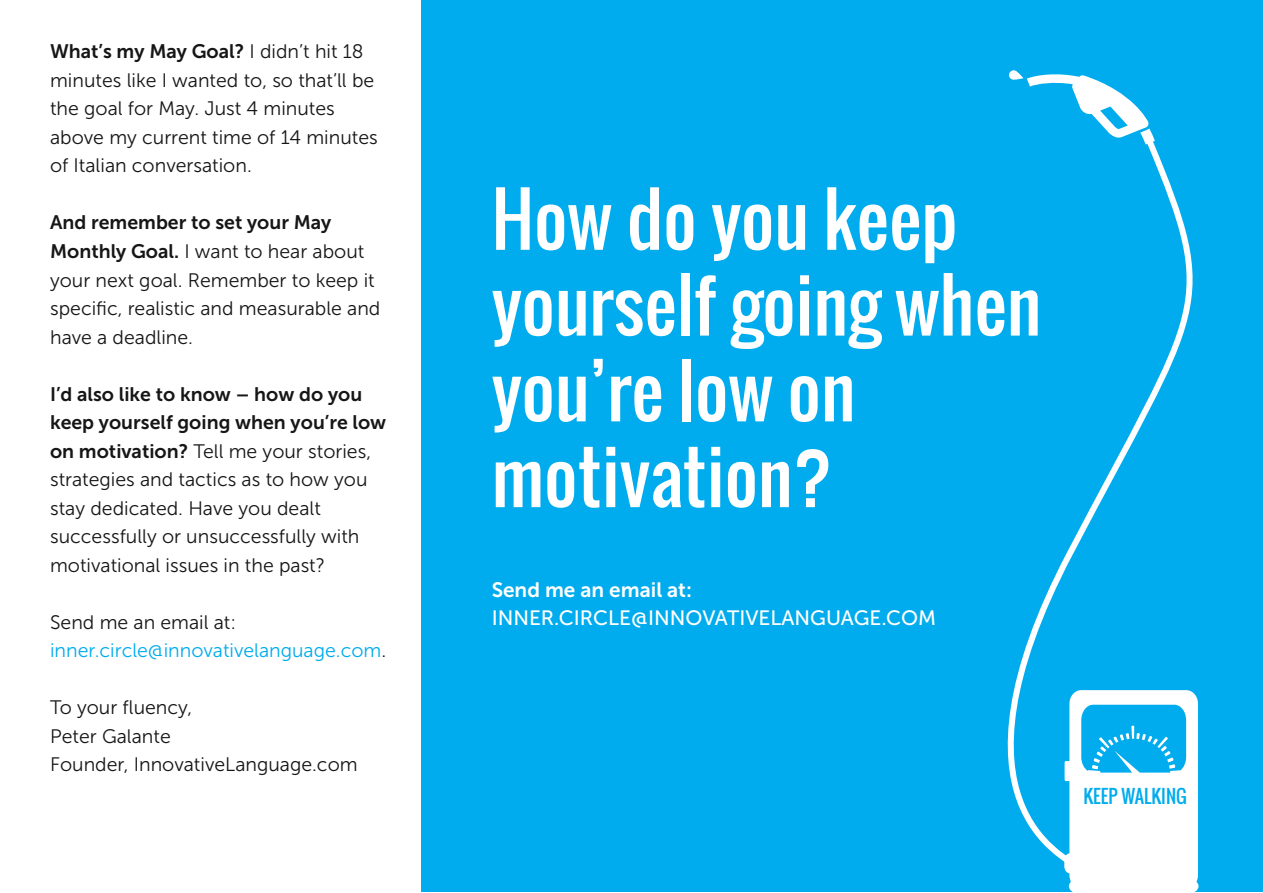
<style>
.page{position:relative;width:1263px;height:893px;background:#fff}
.page>*{position:absolute;margin:0;border:0;box-sizing:border-box;transform-origin:0 0}
.t1{font:71.4px/85.8px "Oswald";color:#fff}
.t2{font:20.7px "Museo Sans 500";color:#fff}
.t3{font:20.7px "Museo Sans 700";color:#fff}
.t4{font:19.5px/28.5px "Museo Sans 300";color:#161616}
.t5{font:19.5px/28.5px "Museo Sans 700";color:#161616}
.t6{font:19.5px/28.5px "Museo Sans 300";color:#00aced}
.t7{font:18.15px "Oswald";color:#00aced}
.s1{font-family:"Museo Sans 300"}
.s2{font-family:"Museo Sans 700"}
.s3{color:#161616}
</style>
<div class="page">
<div style="left:421px;top:0;width:842px;height:891px;background:#00aced"></div>
<div style="left:1064px;top:874px;width:134px;height:18px;background:#fff"></div>
<svg style="left:1009px;top:70px;width:143px;height:64px"></svg>
<svg style="left:1007px;top:134px;width:191px;height:740px"></svg>
<p class="t5" style="left:50px;top:37px;width:315px">What’s my May Goal? <span class="s1">I didn’t hit 18</span></p>
<p class="t4" style="left:50px;top:66px;width:329px">minutes like I wanted to, so that’ll be the goal for May. Just 4 minutes above my current time of 14 minutes of Italian conversation.</p>
<p class="t5" style="left:50px;top:208px;width:283px">And remember to set your May</p>
<p class="t4" style="left:50px;top:237px;width:332px"><span class="s2">Monthly Goal.</span> I want to hear about your next goal. Remember to keep it specific, realistic and measurable and have a deadline.</p>
<p class="t5" style="left:50px;top:380px;width:338px">I’d also like to know – how do you keep yourself going when you’re low</p>
<p class="t4" style="left:50px;top:437px;width:322px"><span class="s2">on motivation?</span> Tell me your stories, strategies and tactics as to how you stay dedicated. Have you dealt successfully or unsuccessfully with motivational issues in the past?</p>
<p class="t6" style="left:50px;top:608px;width:338px"><span class="s3">Send me an email at: </span>inner.circle@innovativelanguage.com<span class="s3">.</span></p>
<p class="t4" style="left:50px;top:693px;width:309px">To your fluency,<br>Peter Galante<br>Founder, InnovativeLanguage.com</p>
<h1 class="t1" style="left:492px;top:176px;width:551px">How do you keep yourself going when you’re low on motivation?</h1>
<p class="t3" style="left:492px;top:579px;width:202px">Send me an email at:</p>
<p class="t2" style="left:492px;top:607px;width:446px">INNER.CIRCLE@INNOVATIVELANGUAGE.COM</p>
<p class="t7" style="left:1083px;top:782px;width:105px">KEEP WALKING</p>
</div>
